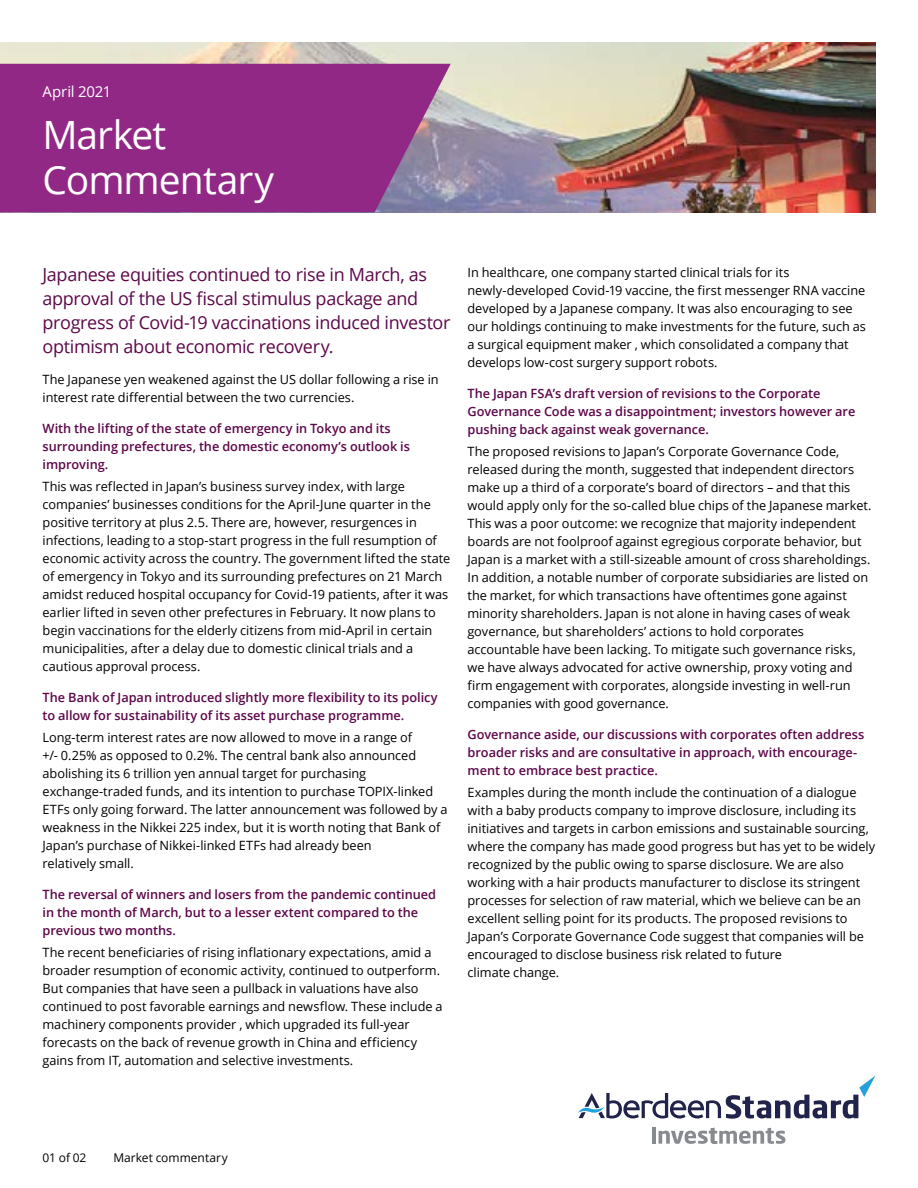
<style>
.page{position:relative;width:918px;height:1188px;background:#fff}
.page>*{position:absolute;margin:0;border:0;box-sizing:border-box;transform-origin:0 0}
.t1{font:39px/45px "Open Sans";letter-spacing:-.025em;color:#fff}
.t2{font:18px/24px "Open Sans";letter-spacing:-.02em;color:#5d0749}
.t3{font:15px "Open Sans";letter-spacing:-.015em;color:#fff}
.t4{font:12.75px/18px "Open Sans";color:#000}
.t5{font:600 12.75px/18px "Open Sans";color:#5d0749}
.t6{font:12px "Open Sans";color:#000}
</style>
<div class="page">
<img style="left:0;top:43px;width:875px;height:169px">
<svg style="left:0;top:64px;width:451px;height:148px;background:#923188"></svg>
<svg style="left:578px;top:1076px;width:297px;height:43px"></svg>
<hr style="left:652px;top:1127px;width:3px;height:17px;background:#878a8e">
<svg style="left:659px;top:1128px;width:126px;height:16px"></svg>
<p class="t3" style="left:43px;top:81px;width:71px">April 2021</p>
<h1 class="t1" style="left:43px;top:111px;width:233px">Market<br>Commentary</h1>
<h2 class="t2" style="left:43px;top:262px;width:409px">Japanese equities continued to rise in March, as approval of the US fiscal stimulus package and progress of Covid-19 vaccinations induced investor optimism about economic recovery.</h2>
<p class="t4" style="left:43px;top:370px;width:398px">The Japanese yen weakened against the US dollar following a rise in interest rate differential between the two currencies.</p>
<p class="t5" style="left:43px;top:419px;width:369px">With the lifting of the state of emergency in Tokyo and its surrounding prefectures, the domestic economy’s outlook is improving.</p>
<p class="t4" style="left:43px;top:477px;width:409px">This was reflected in Japan’s business survey index, with large companies’ businesses conditions for the April-June quarter in the positive territory at plus 2.5. There are, however, resurgences in infections, leading to a stop-start progress in the full resumption of economic activity across the country. The government lifted the state of emergency in Tokyo and its surrounding prefectures on 21 March amidst reduced hospital occupancy for Covid-19 patients, after it was earlier lifted in seven other prefectures in February. It now plans to begin vaccinations for the elderly citizens from mid-April in certain municipalities, after a delay due to domestic clinical trials and a cautious approval process.</p>
<p class="t5" style="left:43px;top:688px;width:397px">The Bank of Japan introduced slightly more flexibility to its policy to allow for sustainability of its asset purchase programme.</p>
<p class="t4" style="left:43px;top:728px;width:407px">Long-term interest rates are now allowed to move in a range of<br>+/- 0.25% as opposed to 0.2%. The central bank also announced abolishing its 6 trillion yen annual target for purchasing exchange-traded funds, and its intention to purchase TOPIX-linked ETFs only going forward. The latter announcement was followed by a weakness in the Nikkei 225 index, but it is worth noting that Bank of Japan’s purchase of Nikkei-linked ETFs had already been<br>relatively small.</p>
<p class="t5" style="left:43px;top:885px;width:395px">The reversal of winners and losers from the pandemic continued in the month of March, but to a lesser extent compared to the previous two months.</p>
<p class="t4" style="left:43px;top:943px;width:402px">The recent beneficiaries of rising inflationary expectations, amid a broader resumption of economic activity, continued to outperform.<br>But companies that have seen a pullback in valuations have also continued to post favorable earnings and newsflow. These include a machinery components provider , which upgraded its full-year forecasts on the back of revenue growth in China and efficiency gains from IT, automation and selective investments.</p>
<p class="t4" style="left:468px;top:263px;width:400px">In healthcare, one company started clinical trials for its newly-developed Covid-19 vaccine, the first messenger RNA vaccine developed by a Japanese company. It was also encouraging to see our holdings continuing to make investments for the future, such as a surgical equipment maker , which consolidated a company that develops low-cost surgery support robots.</p>
<p class="t5" style="left:468px;top:384px;width:389px">The Japan FSA’s draft version of revisions to the Corporate<br>Governance Code was a disappointment; investors however are pushing back against weak governance.</p>
<p class="t4" style="left:468px;top:442px;width:406px">The proposed revisions to Japan’s Corporate Governance Code, released during the month, suggested that independent directors make up a third of a corporate’s board of directors – and that this would apply only for the so-called blue chips of the Japanese market.<br>This was a poor outcome: we recognize that majority independent boards are not foolproof against egregious corporate behavior, but Japan is a market with a still-sizeable amount of cross shareholdings.<br>In addition, a notable number of corporate subsidiaries are listed on the market, for which transactions have oftentimes gone against minority shareholders. Japan is not alone in having cases of weak governance, but shareholders’ actions to hold corporates accountable have been lacking. To mitigate such governance risks, we have always advocated for active ownership, proxy voting and firm engagement with corporates, alongside investing in well-run companies with good governance.</p>
<p class="t5" style="left:468px;top:725px;width:398px">Governance aside, our discussions with corporates often address broader risks and are consultative in approach, with encourage&shy;ment to embrace best practice.</p>
<p class="t4" style="left:468px;top:783px;width:409px">Examples during the month include the continuation of a dialogue with a baby products company to improve disclosure, including its initiatives and targets in carbon emissions and sustainable sourcing, where the company has made good progress but has yet to be widely recognized by the public owing to sparse disclosure. We are also working with a hair products manufacturer to disclose its stringent processes for selection of raw material, which we believe can be an excellent selling point for its products. The proposed revisions to Japan’s Corporate Governance Code suggest that companies will be encouraged to disclose business risk related to future<br>climate change.</p>
<p class="t6" style="left:43px;top:1150px;width:45px">01 of 02</p>
<p class="t6" style="left:113px;top:1150px;width:116px">Market commentary</p>
</div>
